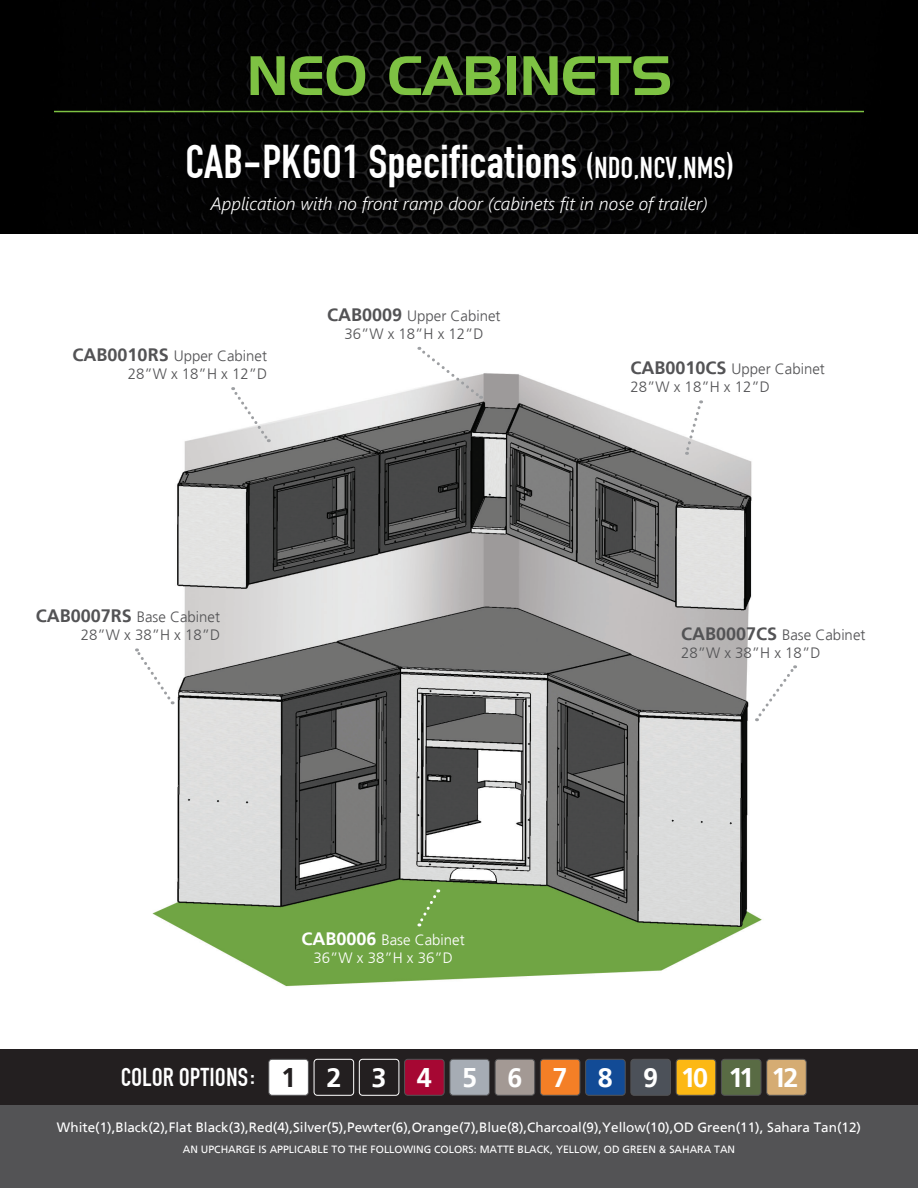
<style>
.page{position:relative;width:918px;height:1188px;background:#fff}
.page>*{position:absolute;margin:0;border:0;box-sizing:border-box;transform-origin:0 0}
.t1{font:54px "Handel Gothic BT";color:#7ec243}
.t2{font:49.5px "Fette Engschrift";color:#fff}
.t3{font:300 27px "AG Foreigner";color:#fff}
.t4{font:27px "Fette Engschrift";color:#fff}
.t5{font:300 27px "AG Foreigner";color:#231f20}
.t6{font:italic 300 18px "Segoe UI";color:#fff}
.t7{font:500 15px "AG Foreigner Light Plain";color:#535355}
.t8{font:500 15px "AG Foreigner Light Plain";color:#fff}
.t9{font:500 13.5px "AG Foreigner Roman";color:#fff}
.t10{font:500 10.5px "AG Foreigner Roman";color:#fff}
.s1{font-size:31.5px}
.s2{font-family:"AG Foreigner";font-weight:300;font-size:18px}
</style>
<div class="page">
<img style="left:1px;top:0;width:917px;height:234px">
<hr style="left:54px;top:111px;width:810px;height:1px;background:#7ec243">
<div style="left:0;top:1092px;width:918px;height:96px;background:#535355"></div>
<div style="left:0;top:1050px;width:918px;height:55px;background:#231f20"></div>
<div style="left:631px;top:1059px;width:39px;height:36px;background:#4c5159;border-radius:3px"></div>
<div style="left:631px;top:1059px;width:40px;height:37px;border:1px solid #535355;border-radius:3px"></div>
<div style="left:721px;top:1059px;width:40px;height:36px;background:#596b44;border-radius:3px"></div>
<div style="left:721px;top:1059px;width:40px;height:37px;border:1px solid #535355;border-radius:3px"></div>
<div style="left:676px;top:1059px;width:40px;height:36px;background:#fcb814;border-radius:3px"></div>
<div style="left:676px;top:1059px;width:40px;height:37px;border:1px solid #535355;border-radius:3px"></div>
<div style="left:767px;top:1059px;width:39px;height:36px;background:#d5ac73;border-radius:3px"></div>
<div style="left:766px;top:1059px;width:41px;height:37px;border:1px solid #535355;border-radius:3px"></div>
<div style="left:314px;top:1059px;width:40px;height:37px;border:1px solid #fff;border-radius:3px"></div>
<div style="left:269px;top:1059px;width:39px;height:36px;background:#fff;border-radius:3px"></div>
<div style="left:269px;top:1059px;width:40px;height:37px;border:1px solid #535355;border-radius:3px"></div>
<div style="left:586px;top:1059px;width:39px;height:36px;background:#124b96;border-radius:3px"></div>
<div style="left:585px;top:1059px;width:40px;height:37px;border:1px solid #535355;border-radius:3px"></div>
<div style="left:405px;top:1059px;width:39px;height:36px;background:#a60733;border-radius:3px"></div>
<div style="left:404px;top:1059px;width:40px;height:37px;border:1px solid #535355;border-radius:3px"></div>
<div style="left:495px;top:1059px;width:40px;height:36px;background:#a39994;border-radius:3px"></div>
<div style="left:495px;top:1059px;width:40px;height:37px;border:1px solid #535355;border-radius:3px"></div>
<div style="left:450px;top:1059px;width:39px;height:36px;background:#a6acb4;border-radius:3px"></div>
<div style="left:450px;top:1059px;width:40px;height:37px;border:1px solid #535355;border-radius:3px"></div>
<div style="left:540px;top:1059px;width:40px;height:36px;background:#f47f26;border-radius:3px"></div>
<div style="left:540px;top:1059px;width:40px;height:37px;border:1px solid #535355;border-radius:3px"></div>
<div style="left:359px;top:1059px;width:40px;height:37px;border:1px solid #fff;border-radius:3px"></div>
<img style="left:152px;top:346px;width:610px;height:641px">
<svg style="left:232px;top:387px;width:39px;height:55px"></svg>
<svg style="left:684px;top:400px;width:19px;height:55px"></svg>
<svg style="left:135px;top:648px;width:38px;height:56px"></svg>
<svg style="left:416px;top:889px;width:23px;height:37px"></svg>
<svg style="left:756px;top:665px;width:41px;height:56px"></svg>
<svg style="left:419px;top:347px;width:63px;height:53px"></svg>
<p class="t1" style="left:247px;top:43px;width:427px">NEO CABINETS</p>
<p class="t2" style="left:185px;top:133px;width:550px">CAB-PKGO1 Specifications <span class="s1">(NDO,NCV,NMS)</span></p>
<p class="t6" style="left:211px;top:186px;width:498px">Application with no front ramp door (cabinets fit in nose of trailer)</p>
<p class="t7" style="left:73px;top:348px;width:196px"><span class="s2">CAB0010RS</span> Upper Cabinet</p>
<p class="t7" style="left:128px;top:366px;width:141px">28”W x 18”H x 12”D</p>
<p class="t7" style="left:327px;top:309px;width:175px"><span class="s2">CAB0009</span> Upper Cabinet</p>
<p class="t7" style="left:344px;top:327px;width:141px">36”W x 18”H x 12”D</p>
<p class="t7" style="left:36px;top:610px;width:186px"><span class="s2">CAB0007RS</span> Base Cabinet</p>
<p class="t7" style="left:81px;top:628px;width:141px">28”W x 38”H x 18”D</p>
<p class="t8" style="left:301px;top:932px;width:165px"><span class="s2">CAB0006</span> Base Cabinet</p>
<p class="t8" style="left:313px;top:950px;width:141px">36”W x 38”H x 36”D</p>
<p class="t7" style="left:630px;top:361px;width:196px"><span class="s2">CAB0010CS</span> Upper Cabinet</p>
<p class="t7" style="left:630px;top:379px;width:141px">28”W x 18”H x 12”D</p>
<p class="t7" style="left:681px;top:627px;width:186px"><span class="s2">CAB0007CS</span> Base Cabinet</p>
<p class="t7" style="left:681px;top:645px;width:141px">28”W x 38”H x 18”D</p>
<p class="t3" style="left:643px;top:1063px;width:17px">9</p>
<p class="t3" style="left:681px;top:1063px;width:29px">10</p>
<p class="t3" style="left:728px;top:1063px;width:27px">11</p>
<p class="t3" style="left:772px;top:1063px;width:28px">12</p>
<p class="t9" style="left:57px;top:1120px;width:806px">White(1),Black(2),Flat Black(3),Red(4),Silver(5),Pewter(6),Orange(7),Blue(8),Charcoal(9),Yellow(10),OD Green(11), Sahara Tan(12)</p>
<p class="t10" style="left:183px;top:1144px;width:554px">AN UPCHARGE IS APPLICABLE TO THE FOLLOWING COLORS: MATTE BLACK, YELLOW, OD GREEN &amp; SAHARA TAN</p>
<p class="t4" style="left:121px;top:1062px;width:138px">COLOR OPTIONS:</p>
<p class="t5" style="left:281px;top:1063px;width:17px">1</p>
<p class="t3" style="left:326px;top:1063px;width:17px">2</p>
<p class="t3" style="left:372px;top:1063px;width:17px">3</p>
<p class="t3" style="left:417px;top:1063px;width:17px">4</p>
<p class="t3" style="left:462px;top:1063px;width:17px">5</p>
<p class="t3" style="left:507px;top:1063px;width:17px">6</p>
<p class="t3" style="left:553px;top:1063px;width:17px">7</p>
<p class="t3" style="left:598px;top:1063px;width:17px">8</p>
</div>
